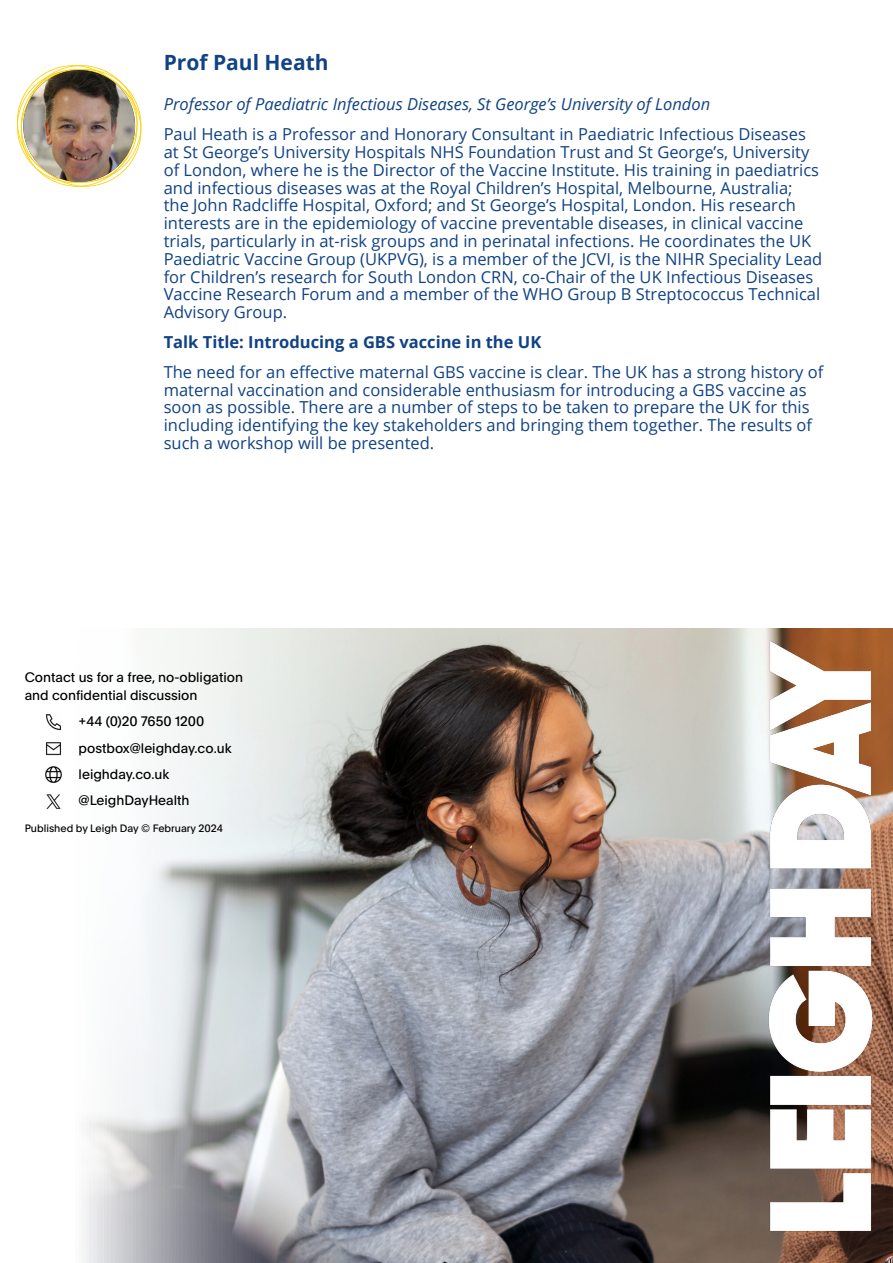
<style>
.page{position:relative;width:893px;height:1263px;background:#fff}
.page>*{position:absolute;margin:0;border:0;box-sizing:border-box;transform-origin:0 0}
.t1{font:700 21px "Open Sans";color:#104285}
.t2{font:16.5px/17.9px "Open Sans";color:#104285}
.t3{font:italic 16.5px "Open Sans";color:#104285}
.t4{font:700 16.5px "Open Sans";color:#104285}
.t5{font:13.5px/26.4px "Plain";color:#000}
.t6{font:10.5px "Plain";color:#000}
</style>
<div class="page">
<img style="left:59px;top:629px;width:834px;height:634px">
<img style="left:750px;top:629px;width:141px;height:621px">
<img style="left:46px;top:713px;width:16px;height:17px">
<img style="left:46px;top:740px;width:16px;height:17px">
<img style="left:45px;top:765px;width:18px;height:18px">
<img style="left:46px;top:792px;width:17px;height:19px">
<svg style="left:890px;top:1259px;width:3px;height:4px"></svg>
<svg style="left:436px;top:1261px;width:17px;height:2px"></svg>
<svg style="left:17px;top:65px;width:124px;height:122px"></svg>
<img style="left:23px;top:70px;width:112px;height:112px;border-radius:56px">
<p class="t1" style="left:164px;top:48px;width:166px">Prof Paul Heath</p>
<p class="t3" style="left:164px;top:93px;width:548px">Professor of Paediatric Infectious Diseases, St George’s University of London</p>
<p class="t2" style="left:164px;top:125px;width:660px">Paul Heath is a Professor and Honorary Consultant in Paediatric Infectious Diseases at St George’s University Hospitals NHS Foundation Trust and St George’s, University of London, where he is the Director of the Vaccine Institute. His training in paediatrics and infectious diseases was at the Royal Children’s Hospital, Melbourne, Australia;<br>the John Radcliffe Hospital, Oxford; and St George’s Hospital, London. His research interests are in the epidemiology of vaccine preventable diseases, in clinical vaccine trials, particularly in at-risk groups and in perinatal infections. He coordinates the UK Paediatric Vaccine Group (UKPVG), is a member of the JCVI, is the NIHR Speciality Lead for Children’s research for South London CRN, co-Chair of the UK Infectious Diseases Vaccine Research Forum and a member of the WHO Group B Streptococcus Technical Advisory Group.</p>
<p class="t4" style="left:164px;top:330px;width:379px">Talk Title: Introducing a GBS vaccine in the UK</p>
<p class="t2" style="left:164px;top:362px;width:661px">The need for an effective maternal GBS vaccine is clear. The UK has a strong history of maternal vaccination and considerable enthusiasm for introducing a GBS vaccine as soon as possible. There are a number of steps to be taken to prepare the UK for this including identifying the key stakeholders and bringing them together. The results of such a workshop will be presented.</p>
<p class="t5" style="left:25px;top:667px;width:220px;line-height:18px">Contact us for a free, no-obligation and confidential discussion</p>
<p class="t5" style="left:79px;top:707px;width:155px">+44 (0)20 7650 1200 postbox@leighday.co.uk leighday.co.uk @LeighDayHealth</p>
<p class="t6" style="left:25px;top:821px;width:200px">Published by Leigh Day © February 2024</p>
</div>
